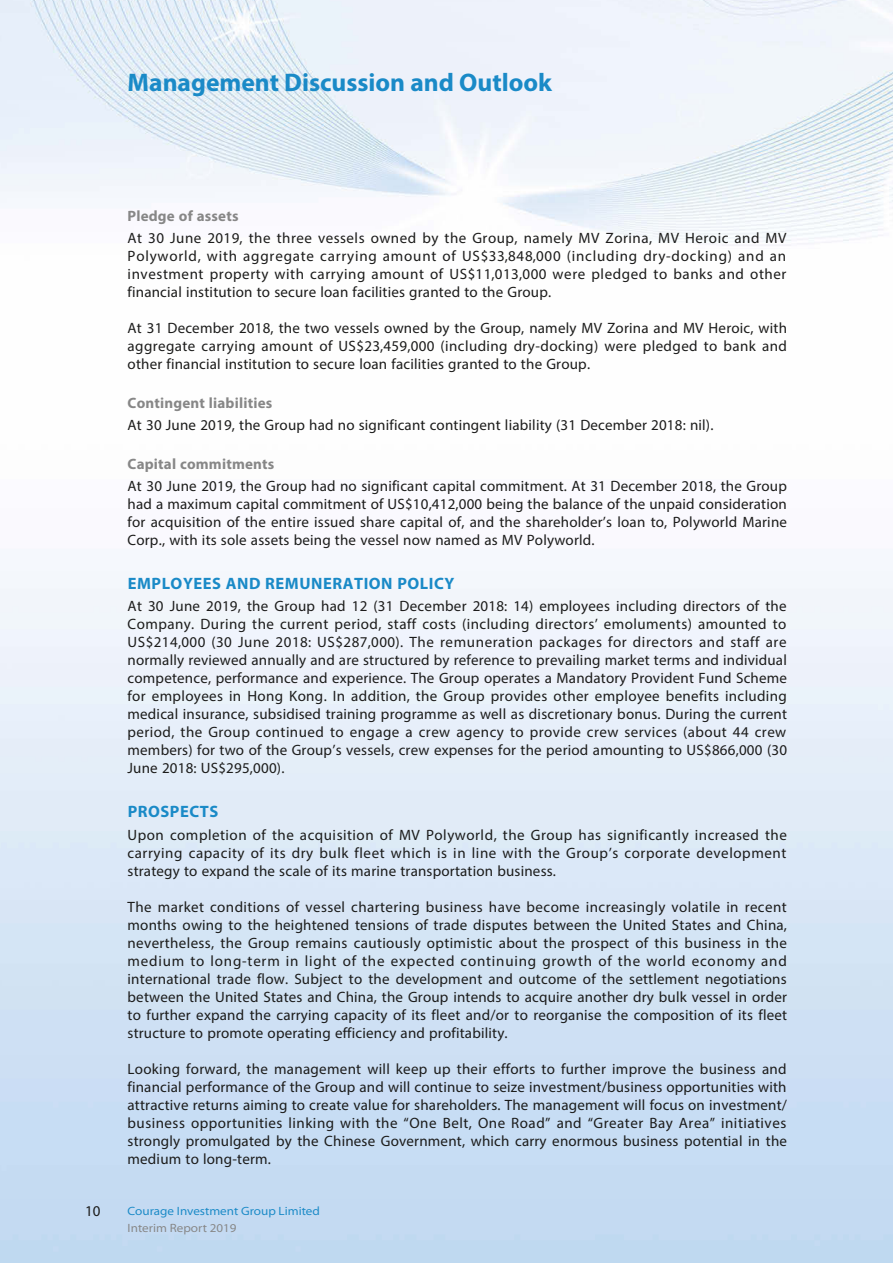
<style>
.page{position:relative;width:893px;height:1263px;background:#fff}
.page>*{position:absolute;margin:0;border:0;box-sizing:border-box;transform-origin:0 0}
.t1{font:700 25.5px "Myriad Pro";color:#1a8ac7}
.t2{font:700 16.5px "Myriad Pro";letter-spacing:.03em;color:#1a8ac7}
.t3{font:15px/18px "Myriad Pro";letter-spacing:.015em;color:#1c1c1b;text-align:justify}
.t4{font:700 15px "Myriad Pro";letter-spacing:.01em;color:#878787}
.t5{font:semi-expanded 12px "Myriad Pro";color:#1a8ac7}
.t6{font:semi-expanded 12px "Myriad Pro";color:#878787}
</style>
<div class="page">
<img style="left:0;top:0;width:893px;height:1263px">
<h1 class="t1" style="left:128px;top:66px;width:426px">Management Discussion and Outlook</h1>
<p class="t3" style="left:85px;top:1202px;width:17px">10</p>
<p class="t4" style="left:128px;top:206px;width:113px">Pledge of assets</p>
<p class="t3" style="left:128px;top:229px;width:660px">At 30 June 2019, the three vessels owned by the Group, namely MV Zorina, MV Heroic and MV Polyworld, with aggregate carrying amount of US$33,848,000 (including dry-docking) and an investment property with carrying amount of US$11,013,000 were pledged to banks and other financial institution to secure loan facilities granted to the Group.</p>
<p class="t3" style="left:128px;top:319px;width:661px">At 31 December 2018, the two vessels owned by the Group, namely MV Zorina and MV Heroic, with aggregate carrying amount of US$23,459,000 (including dry-docking) were pledged to bank and other financial institution to secure loan facilities granted to the Group.</p>
<p class="t4" style="left:128px;top:393px;width:146px">Contingent liabilities</p>
<p class="t3" style="left:128px;top:416px;width:587px">At 30 June 2019, the Group had no significant contingent liability (31 December 2018: nil).</p>
<p class="t4" style="left:128px;top:454px;width:148px">Capital commitments</p>
<p class="t3" style="left:128px;top:477px;width:661px">At 30 June 2019, the Group had no significant capital commitment. At 31 December 2018, the Group had a maximum capital commitment of US$10,412,000 being the balance of the unpaid consideration for acquisition of the entire issued share capital of, and the shareholder’s loan to, Polyworld Marine Corp., with its sole assets being the vessel now named as MV Polyworld.</p>
<p class="t2" style="left:128px;top:573px;width:328px">EMPLOYEES AND REMUNERATION POLICY</p>
<p class="t3" style="left:128px;top:597px;width:661px">At 30 June 2019, the Group had 12 (31 December 2018: 14) employees including directors of the Company. During the current period, staff costs (including directors’ emoluments) amounted to US$214,000 (30 June 2018: US$287,000). The remuneration packages for directors and staff are normally reviewed annually and are structured by reference to prevailing market terms and individual competence, performance and experience. The Group operates a Mandatory Provident Fund Scheme for employees in Hong Kong. In addition, the Group provides other employee benefits including medical insurance, subsidised training programme as well as discretionary bonus. During the current period, the Group continued to engage a crew agency to provide crew services (about 44 crew members) for two of the Group’s vessels, crew expenses for the period amounting to US$866,000 (30<br>June 2018: US$295,000).</p>
<p class="t2" style="left:128px;top:801px;width:92px">PROSPECTS</p>
<p class="t3" style="left:128px;top:825px;width:661px">Upon completion of the acquisition of MV Polyworld, the Group has significantly increased the carrying capacity of its dry bulk fleet which is in line with the Group’s corporate development strategy to expand the scale of its marine transportation business.</p>
<p class="t3" style="left:128px;top:897px;width:661px">The market conditions of vessel chartering business have become increasingly volatile in recent months owing to the heightened tensions of trade disputes between the United States and China, nevertheless, the Group remains cautiously optimistic about the prospect of this business in the medium to long-term in light of the expected continuing growth of the world economy and international trade flow. Subject to the development and outcome of the settlement negotiations between the United States and China, the Group intends to acquire another dry bulk vessel in order to further expand the carrying capacity of its fleet and/or to reorganise the composition of its fleet structure to promote operating efficiency and profitability.</p>
<p class="t3" style="left:128px;top:1059px;width:661px">Looking forward, the management will keep up their efforts to further improve the business and financial performance of the Group and will continue to seize investment/business opportunities with attractive returns aiming to create value for shareholders. The management will focus on investment/ business opportunities linking with the “One Belt, One Road” and “Greater Bay Area” initiatives strongly promulgated by the Chinese Government, which carry enormous business potential in the medium to long-term.</p>
<p class="t5" style="left:128px;top:1204px;width:194px">Courage Investment Group Limited</p>
<p class="t6" style="left:128px;top:1221px;width:110px">Interim Report 2019</p>
</div>
